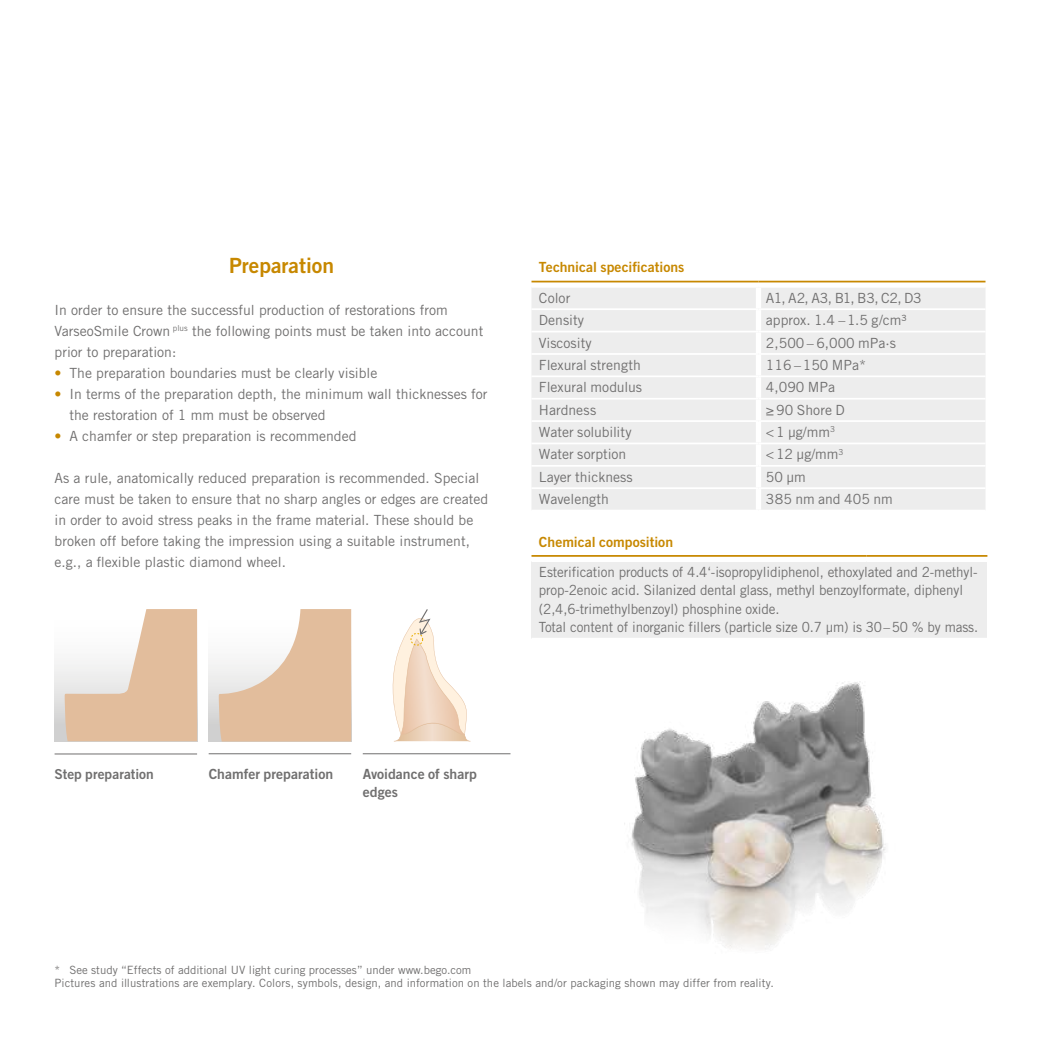
<style>
.page{position:relative;width:1042px;height:1042px;background:#fff}
.page>*{position:absolute;margin:0;border:0;box-sizing:border-box;transform-origin:0 0}
.t1{font:21px "Trade Gothic LT Pro Bd 2";color:#c78800}
.t2{font:14px/21px "Trade Gothic LT Pro";color:#706f6f}
.t3{font:14px/18.4px "Trade Gothic LT Pro";color:#706f6f;scale:.96 1}
.t4{font:14px "Trade Gothic LT Pro Bd 2";color:#c78800}
.t5{font:14px/17.5px "Trade Gothic LT Pro Bd 2";color:#706f6f}
.t6{font:14px "Trade Gothic LT Pro";letter-spacing:-.02em;color:#706f6f}
.t7{font:13.83px "Trade Gothic LT Pro Bd 2";color:#706f6f}
.t8{font:11.38px/13.7px "Trade Gothic LT Pro";color:#706f6f}
.s1{color:#c78800}
</style>
<div class="page">
<div style="left:532px;top:288px;width:453px;height:222px;background:#ededed"></div>
<div style="left:756px;top:288px;width:5px;height:20px;background:#fff"></div>
<div style="left:756px;top:310px;width:5px;height:21px;background:#fff"></div>
<div style="left:756px;top:467px;width:5px;height:20px;background:#fff"></div>
<div style="left:756px;top:332px;width:5px;height:21px;background:#fff"></div>
<div style="left:756px;top:355px;width:5px;height:20px;background:#fff"></div>
<div style="left:756px;top:377px;width:5px;height:21px;background:#fff"></div>
<div style="left:756px;top:422px;width:5px;height:20px;background:#fff"></div>
<hr style="left:531px;top:308px;width:227px;height:2px;background:#fff">
<hr style="left:758px;top:308px;width:227px;height:2px;background:#fff">
<hr style="left:531px;top:465px;width:227px;height:2px;background:#fff">
<hr style="left:758px;top:465px;width:227px;height:2px;background:#fff">
<hr style="left:531px;top:331px;width:227px;height:1px;background:#fff">
<hr style="left:531px;top:398px;width:227px;height:1px;background:#fff">
<hr style="left:531px;top:487px;width:227px;height:2px;background:#fff">
<hr style="left:758px;top:331px;width:227px;height:1px;background:#fff">
<hr style="left:758px;top:398px;width:227px;height:1px;background:#fff">
<hr style="left:758px;top:487px;width:227px;height:2px;background:#fff">
<hr style="left:531px;top:353px;width:227px;height:2px;background:#fff">
<hr style="left:758px;top:353px;width:227px;height:2px;background:#fff">
<hr style="left:531px;top:375px;width:227px;height:2px;background:#fff">
<hr style="left:758px;top:375px;width:227px;height:2px;background:#fff">
<hr style="left:531px;top:442px;width:227px;height:2px;background:#fff">
<hr style="left:758px;top:442px;width:227px;height:2px;background:#fff">
<div style="left:756px;top:399px;width:5px;height:21px;background:#fff"></div>
<div style="left:756px;top:444px;width:5px;height:21px;background:#fff"></div>
<div style="left:756px;top:489px;width:5px;height:21px;background:#fff"></div>
<hr style="left:531px;top:420px;width:227px;height:2px;background:#fff">
<hr style="left:758px;top:420px;width:227px;height:2px;background:#fff">
<hr style="left:531px;top:281px;width:227px;height:1px;background:#c78800">
<hr style="left:758px;top:281px;width:227px;height:1px;background:#c78800">
<div style="left:531px;top:561px;width:456px;height:77px;background:#ededed"></div>
<hr style="left:531px;top:555px;width:335px;height:2px;background:#c78800">
<hr style="left:866px;top:555px;width:121px;height:2px;background:#c78800">
<hr style="left:531px;top:560px;width:335px;height:2px;background:#fff">
<hr style="left:866px;top:560px;width:121px;height:2px;background:#fff">
<img style="left:624px;top:681px;width:262px;height:268px">
<hr style="left:363px;top:753px;width:147px;height:1px;background:#706f6f">
<svg style="left:392px;top:609px;width:78px;height:132px"></svg>
<hr style="left:209px;top:753px;width:142px;height:1px;background:#706f6f">
<div style="left:209px;top:609px;width:142px;height:132px;background:linear-gradient(to bottom,#fff,#cfcfcf)"></div>
<svg style="left:219px;top:609px;width:132px;height:132px"></svg>
<hr style="left:55px;top:753px;width:142px;height:1px;background:#706f6f">
<div style="left:55px;top:609px;width:142px;height:132px;background:linear-gradient(to bottom,#fff,#cfcfcf)"></div>
<svg style="left:64px;top:609px;width:133px;height:132px"></svg>
<h1 class="t1" style="left:229px;top:252px;width:106px">Preparation</h1>
<p class="t2" style="left:55px;top:299px;width:430px">In order to ensure the successful production of restorations from<br>VarseoSmile Crown <sup>plus</sup> the following points must be taken into account prior to preparation:</p>
<p class="t2" style="left:55px;top:362px;width:324px"><span class="s1">•</span> The preparation boundaries must be clearly visible</p>
<p class="t2" style="left:69px;top:383px;width:419px;text-indent:-15px"><span class="s1">•</span> In terms of the preparation depth, the minimum wall thicknesses for the restoration of 1 mm must be observed</p>
<p class="t2" style="left:55px;top:425px;width:303px"><span class="s1">•</span> A chamfer or step preparation is recommended</p>
<p class="t2" style="left:55px;top:467px;width:435px">As a rule, anatomically reduced preparation is recommended. Special care must be taken to ensure that no sharp angles or edges are created in order to avoid stress peaks in the frame material. These should be broken off before taking the impression using a suitable instrument, e.g., a flexible plastic diamond wheel.</p>
<p class="t4" style="left:539px;top:259px;width:147px">Technical specifications</p>
<p class="t2" style="left:539px;top:287px;width:33px">Color</p>
<p class="t6" style="left:766px;top:289px;width:157px">A1, A2, A3, B1, B3, C2, D3</p>
<p class="t2" style="left:539px;top:309px;width:47px">Density</p>
<p class="t2" style="left:766px;top:309px;width:142px">approx. 1.4 –1.5 g/cm³</p>
<p class="t2" style="left:539px;top:332px;width:54px">Viscosity</p>
<p class="t2" style="left:766px;top:332px;width:131px">2,500 – 6,000 mPa∙s</p>
<p class="t2" style="left:539px;top:354px;width:103px">Flexural strength</p>
<p class="t2" style="left:766px;top:354px;width:102px">116 –150 MPa*</p>
<p class="t2" style="left:539px;top:377px;width:105px">Flexural modulus</p>
<p class="t2" style="left:766px;top:377px;width:71px">4,090 MPa</p>
<p class="t2" style="left:539px;top:399px;width:59px">Hardness</p>
<p class="t2" style="left:766px;top:399px;width:80px">≥90 Shore D</p>
<p class="t2" style="left:539px;top:421px;width:94px">Water solubility</p>
<p class="t2" style="left:766px;top:421px;width:71px">&lt;1 µg/mm<sup>3</sup></p>
<p class="t2" style="left:539px;top:444px;width:89px">Water sorption</p>
<p class="t2" style="left:766px;top:444px;width:79px">&lt;12 µg/mm<sup>3</sup></p>
<p class="t2" style="left:539px;top:466px;width:95px">Layer thickness</p>
<p class="t2" style="left:766px;top:466px;width:41px">50 μm</p>
<p class="t2" style="left:539px;top:488px;width:72px">Wavelength</p>
<p class="t2" style="left:766px;top:488px;width:128px">385 nm and 405 nm</p>
<p class="t4" style="left:539px;top:533px;width:136px">Chemical composition</p>
<p class="t3" style="left:539px;top:563px;width:459px">Esterification products of 4.4‘-isopropylidiphenol, ethoxylated and 2-methyl&shy;prop-2enoic acid. Silanized dental glass, methyl benzoylformate, diphenyl (2,4,6-trimethylbenzoyl) phosphine oxide.<br>Total content of inorganic fillers (particle size 0.7 μm) is 30–50 % by mass.</p>
<p class="t7" style="left:55px;top:765px;width:101px">Step preparation</p>
<p class="t5" style="left:209px;top:765px;width:126px">Chamfer preparation</p>
<p class="t5" style="left:363px;top:765px;width:116px">Avoidance of sharp edges</p>
<p class="t8" style="left:55px;top:963px;width:721px">* See study “Effects of additional UV light curing processes” under www.bego.com<br>Pictures and illustrations are exemplary. Colors, symbols, design, and information on the labels and/or packaging shown may differ from reality.</p>
</div>
